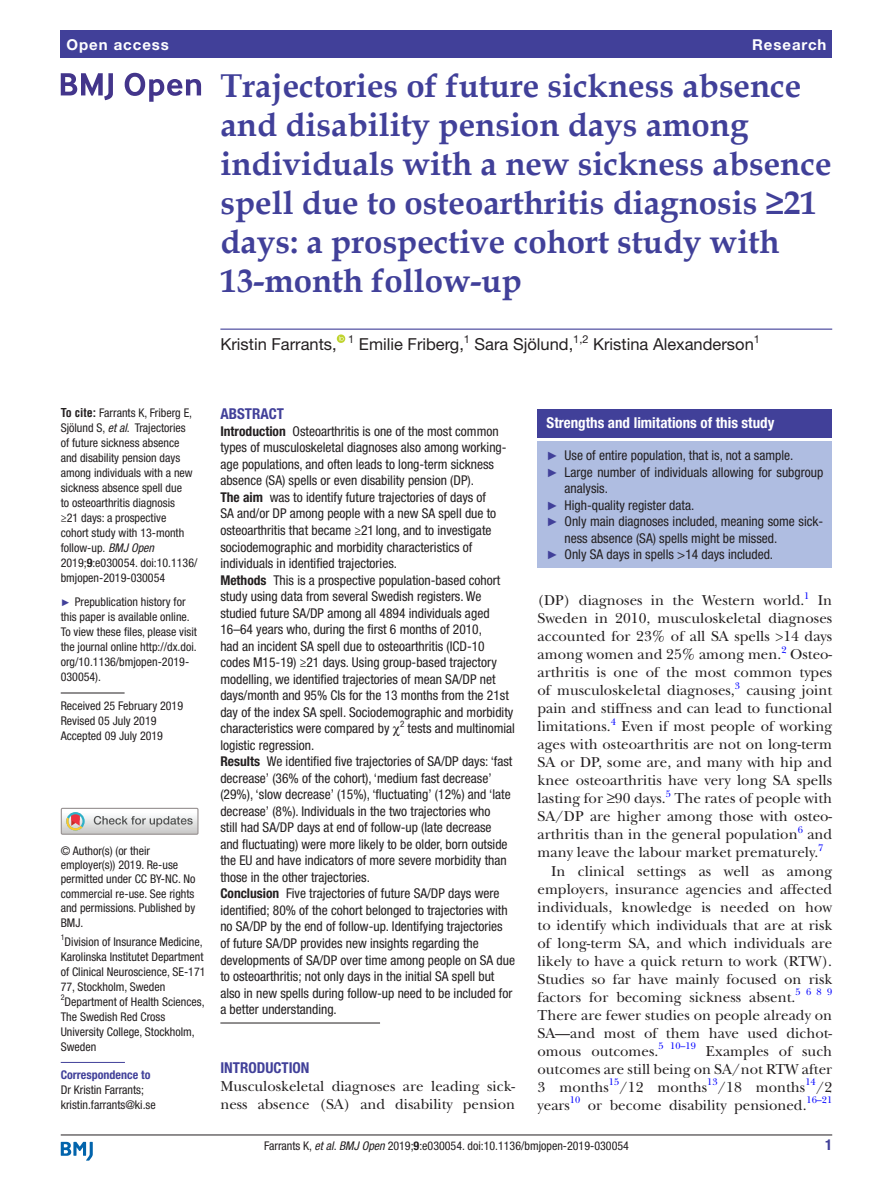
<style>
.page{position:relative;width:893px;height:1191px;background:#fff}
.page>*{position:absolute;margin:0;border:0;box-sizing:border-box;transform-origin:0 0}
.t1{font:700 33px/39px "Book Antiqua";color:#414099}
.t2{font:16.5px "Helvetica Neue LT Std";color:#231f20}
.t3{font:15px/18px "New Baskerville";color:#231f20;text-align:justify}
.t4{font:700 condensed 15px "Helvetica Neue LT Std";color:#fff}
.t5{font:700 condensed 15px "Helvetica Neue LT Std";color:#414099}
.t6{font:700 15px "Helvetica Neue LT Std";letter-spacing:.065em;color:#fff}
.t7{font:condensed 13.5px/16.5px "Helvetica Neue LT Std";color:#231f20}
.t8{font:condensed 12px/15px "Helvetica Neue LT Std";color:#231f20}
.t9{font:700 condensed 12px "Helvetica Neue LT Std";color:#414099}
.t10{font:10.95px "Helvetica Neue LT Std";color:#231f20}
.t11{font:9.9px "New Baskerville";color:#00f}
.t12{font:condensed 7.95px "Helvetica Neue LT Std";color:#231f20}
.s1{font-family:"Helvetica LT Std";font-weight:700}
.s2{font-style:italic}
.s3{font-weight:700}
.s4{font-family:"Arial";font-stretch:normal;font-size:9.75px;color:#414099}
.s5{font-family:"Arial";font-stretch:normal;font-size:12px;color:#414099}
</style>
<div class="page">
<hr style="left:61px;top:1134px;width:771px;height:1px;background:#231f20">
<svg style="left:61px;top:1141px;width:32px;height:19px"></svg>
<div style="left:61px;top:31px;width:771px;height:27px;background:#414099"></div>
<hr style="left:220px;top:328px;width:612px;height:2px;background:#414099">
<svg style="left:337px;top:334px;width:8px;height:9px"></svg>
<hr style="left:61px;top:692px;width:64px;height:1px;background:#231f20">
<hr style="left:61px;top:1062px;width:64px;height:1px;background:#414099">
<svg style="left:61px;top:73px;width:52px;height:27px"></svg>
<svg style="left:125px;top:73px;width:76px;height:29px"></svg>
<div style="left:61px;top:807px;width:138px;height:27px;border:1px solid #969090"></div>
<svg style="left:61px;top:808px;width:137px;height:26px"></svg>
<div style="left:538px;top:409px;width:294px;height:28px;background:#414099"></div>
<div style="left:538px;top:441px;width:294px;height:127px;background:#afbde1"></div>
<hr style="left:220px;top:1022px;width:160px;height:1px;background:#231f20">
<p class="t6" style="left:66px;top:35px;width:104px">Open access</p>
<p class="t6" style="left:752px;top:35px;width:76px">Research</p>
<h1 class="t1" style="left:220px;top:66px;width:613px">Trajectories of future sickness absence and disability pension days among individuals with a new sickness absence spell due to osteoarthritis diagnosis ≥21 days: a prospective cohort study with 13-month follow-up</h1>
<p class="t2" style="left:220px;top:335px;width:118px">Kristin Farrants,</p>
<p class="t10" style="left:348px;top:332px;width:8px">1</p>
<p class="t2" style="left:359px;top:335px;width:106px">Emilie Friberg,</p>
<p class="t10" style="left:464px;top:332px;width:8px">1</p>
<p class="t2" style="left:475px;top:335px;width:100px">Sara Sjölund,</p>
<p class="t10" style="left:573px;top:332px;width:17px">1,2</p>
<p class="t2" style="left:593px;top:335px;width:162px">Kristina Alexanderson</p>
<p class="t10" style="left:754px;top:332px;width:8px">1</p>
<p class="t8" style="left:61px;top:405px;width:138px"><span class="s1">To cite:</span> Farrants K, Friberg E,<br>Sjölund S, <span class="s2">et al</span>. Trajectories<br>of future sickness absence and disability pension days among individuals with a new sickness absence spell due<br>to osteoarthritis diagnosis<br>≥21 days: a prospective<br>cohort study with 13-month follow-up. <span class="s2">BMJ Open<br></span>2019;<span class="s3">9</span>:e030054. doi:10.1136/ bmjopen-2019-030054</p>
<p class="t8" style="left:61px;top:594px;width:138px"><span class="s4">►</span> Prepublication history for this paper is available online.<br>To view these files, please visit the journal online http://dx.doi. org/10.1136/bmjopen-2019-<br>030054).</p>
<p class="t8" style="left:61px;top:698px;width:124px">Received 25 February 2019<br>Revised 05 July 2019<br>Accepted 09 July 2019</p>
<p class="t8" style="left:61px;top:843px;width:136px;line-height:14.4px">© Author(s) (or their employer(s)) 2019. Re-use permitted under CC BY-NC. No commercial re-use. See rights and permissions. Published by<br>BMJ.</p>
<p class="t12" style="left:61px;top:933px;width:5px">1</p>
<p class="t8" style="left:61px;top:934px;width:146px;text-indent:4px">Division of Insurance Medicine,<br>Karolinska Institutet Department of Clinical Neuroscience, SE-171<br>77, Stockholm, Sweden<br><sup>2</sup>Department of Health Sciences,<br>The Swedish Red Cross<br>University College, Stockholm,<br>Sweden</p>
<p class="t9" style="left:61px;top:1067px;width:91px">Correspondence to</p>
<p class="t8" style="left:61px;top:1082px;width:97px">Dr Kristin Farrants; kristin.farrants@ki.se</p>
<p class="t5" style="left:220px;top:405px;width:65px">Abstract</p>
<p class="t7" style="left:220px;top:423px;width:296px"><span class="s3">Introduction</span> Osteoarthritis is one of the most common types of musculoskeletal diagnoses also among working&shy;age populations, and often leads to long-term sickness absence (SA) spells or even disability pension (DP).<br><span class="s3">The aim</span> was to identify future trajectories of days of<br>SA and/or DP among people with a new SA spell due to osteoarthritis that became ≥21 long, and to investigate sociodemographic and morbidity characteristics of individuals in identified trajectories.<br><span class="s3">Methods</span> This is a prospective population-based cohort study using data from several Swedish registers. We studied future SA/DP among all 4894 individuals aged 16–64 years who, during the first 6 months of 2010,<br>had an incident SA spell due to osteoarthritis (ICD-10 codes M15-19) ≥21 days. Using group-based trajectory modelling, we identified trajectories of mean SA/DP net days/month and 95% CIs for the 13 months from the 21st day of the index SA spell. Sociodemographic and morbidity characteristics were compared by <sup>2</sup> tests and multinomial logistic regression.<br><span class="s3">Results</span> We identified five trajectories of SA/DP days: ‘fast decrease’ (36% of the cohort), ‘medium fast decrease’ (29%), ‘slow decrease’ (15%), ‘fluctuating’ (12%) and ‘late decrease’ (8%). Individuals in the two trajectories who<br>still had SA/DP days at end of follow-up (late decrease<br>and fluctuating) were more likely to be older, born outside the EU and have indicators of more severe morbidity than those in the other trajectories.<br><span class="s3">Conclusion</span> Five trajectories of future SA/DP days were identified; 80% of the cohort belonged to trajectories with no SA/DP by the end of follow-up. Identifying trajectories of future SA/DP provides new insights regarding the developments of SA/DP over time among people on SA due to osteoarthritis; not only days in the initial SA spell but also in new spells during follow-up need to be included for a better understanding.</p>
<p class="t5" style="left:220px;top:1058px;width:91px">Introduction</p>
<p class="t3" style="left:220px;top:1077px;width:296px">Musculoskeletal diagnoses are leading sick&shy;ness absence (SA) and disability pension</p>
<p class="t4" style="left:547px;top:414px;width:229px">Strengths and limitations of this study</p>
<p class="t7" style="left:547px;top:447px;width:248px"><span class="s5">►</span> Use of entire population, that is, not a sample.</p>
<p class="t7" style="left:547px;top:463px;width:278px"><span class="s5">►</span> Large number of individuals allowing for subgroup</p>
<p class="t7" style="left:565px;top:480px;width:45px">analysis.</p>
<p class="t7" style="left:547px;top:496px;width:149px"><span class="s5">►</span> High-quality register data.</p>
<p class="t7" style="left:547px;top:513px;width:278px"><span class="s5">►</span> Only main diagnoses included, meaning some sick-</p>
<p class="t7" style="left:565px;top:529px;width:214px">ness absence (SA) spells might be missed.</p>
<p class="t7" style="left:547px;top:546px;width:228px"><span class="s5">►</span> Only SA days in spells &gt;14 days included.</p>
<p class="t3" style="left:538px;top:591px;width:273px">(DP) diagnoses in the Western world.<sup>1</sup></p>
<p class="t3" style="left:538px;top:591px;width:296px;text-indent:280px">In Sweden in 2010, musculoskeletal diagnoses accounted for 23% of all SA spells &gt;14 days among women and 25% among men.</p>
<p class="t11" style="left:781px;top:643px;width:7px">2</p>
<p class="t3" style="left:538px;top:645px;width:296px;text-indent:253px">Osteo&shy;arthritis is one of the most common types of musculoskeletal diagnoses,</p>
<p class="t11" style="left:735px;top:679px;width:7px">3</p>
<p class="t3" style="left:538px;top:681px;width:296px;text-indent:209px">causing joint pain and stiffness and can lead to functional limitations.</p>
<p class="t11" style="left:611px;top:715px;width:7px">4</p>
<p class="t3" style="left:538px;top:717px;width:296px;text-indent:84px">Even if most people of working ages with osteoarthritis are not on long-term SA or DP, some are, and many with hip and knee osteoarthritis have very long SA spells lasting for ≥90 days.</p>
<p class="t11" style="left:666px;top:787px;width:7px">5</p>
<p class="t3" style="left:538px;top:789px;width:296px;text-indent:137px">The rates of people with SA/DP are higher among those with osteo&shy;arthritis than in the general population<sup>6</sup> and many leave the labour market prematurely.</p>
<p class="t11" style="left:818px;top:841px;width:7px">7</p>
<p class="t3" style="left:538px;top:861px;width:296px;text-indent:14px">In clinical settings as well as among employers, insurance agencies and affected individuals, knowledge is needed on how to identify which individuals that are at risk of long-term SA, and which individuals are likely to have a quick return to work (RTW).<br>Studies so far have mainly focused on risk factors for becoming sickness absent.</p>
<p class="t11" style="left:795px;top:985px;width:38px">5 6 8 9</p>
<p class="t3" style="left:538px;top:1005px;width:296px">There are fewer studies on people already on SA—and most of them have used dichot&shy;omous outcomes.</p>
<p class="t11" style="left:658px;top:1039px;width:39px">5 10–19</p>
<p class="t3" style="left:538px;top:1041px;width:296px;text-indent:168px">Examples of such outcomes are still being on SA/not RTW after 3 months</p>
<p class="t11" style="left:609px;top:1075px;width:12px">15</p>
<p class="t3" style="left:619px;top:1077px;width:89px">/12 months</p>
<p class="t11" style="left:707px;top:1075px;width:12px">13</p>
<p class="t3" style="left:717px;top:1077px;width:89px">/18 months</p>
<p class="t11" style="left:805px;top:1075px;width:12px">14</p>
<p class="t3" style="left:816px;top:1077px;width:18px">/2</p>
<p class="t11" style="left:570px;top:1093px;width:12px">10</p>
<p class="t3" style="left:588px;top:1095px;width:220px">or become disability pensioned.</p>
<p class="t11" style="left:806px;top:1093px;width:27px">16–21</p>
<p class="t3" style="left:538px;top:1095px;width:34px">years</p>
<p class="t8" style="left:264px;top:1137px;width:366px">Farrants K, <span class="s2">et al</span>. <span class="s2">BMJ Open</span> 2019;<span class="s3">9</span>:e030054. doi:10.1136/bmjopen-2019-030054</p>
<p class="t5" style="left:825px;top:1135px;width:9px">1</p>
</div>
